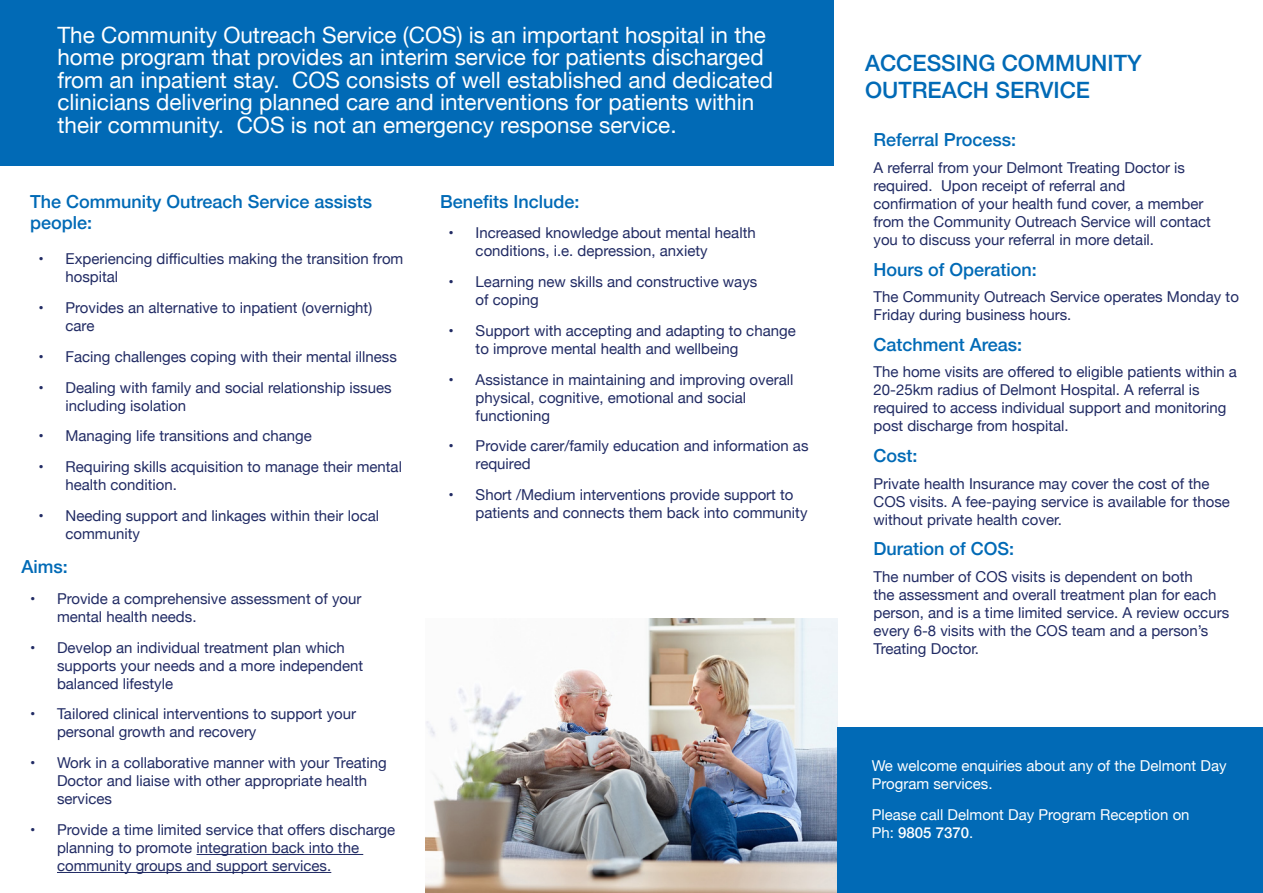
<style>
.page{position:relative;width:1263px;height:893px;background:#fff}
.page>*{position:absolute;margin:0;border:0;box-sizing:border-box;transform-origin:0 0}
.Group_Text{font:22.5px/22.5px "Helvetica Neue";color:#fff}
.HEADING{font:500 22.5px/27px "Helvetica Neue";color:#016ab6}
.Group_Text-2{font:500 18px/21.6px "Helvetica Neue";color:#016ab6}
.HEADING-2{font:500 18px "Helvetica Neue";color:#016ab6}
.Group_Text-3{font:15px/18px "Helvetica Neue";color:#212b64}
.Group_Text-4{font:15px/18px "Helvetica Neue";color:#fff}
.s1{font-weight:500}
</style>
<div class="page">
<div style="left:0;top:0;width:834px;height:165px;background:#016ab6"></div>
<hr style="left:197px;top:854px;width:166px;height:1px;background:#212b64">
<hr style="left:57px;top:872px;width:274px;height:1px;background:#212b64">
<img style="left:425px;top:619px;width:413px;height:274px">
<div style="left:838px;top:727px;width:425px;height:166px;background:#016ab6"></div>
<p class="Group_Text" style="left:57px;top:25px;width:717px">The Community Outreach Service (COS) is an important hospital in the home program that provides an interim service for patients discharged from an inpatient stay. COS consists of well established and dedicated clinicians delivering planned care and interventions for patients within their community. COS is not an emergency response service.</p>
<p class="Group_Text-2" style="left:30px;top:189px;width:344px">The Community Outreach Service assists people:</p>
<p class="Group_Text-3" style="left:66px;top:251px;width:339px;text-indent:-27px">• Experiencing difficulties making the transition from hospital</p>
<p class="Group_Text-3" style="left:66px;top:300px;width:308px;text-indent:-27px">• Provides an alternative to inpatient (overnight) care</p>
<p class="Group_Text-3" style="left:39px;top:348px;width:360px">• Facing challenges coping with their mental illness</p>
<p class="Group_Text-3" style="left:66px;top:379px;width:328px;text-indent:-27px">• Dealing with family and social relationship issues including isolation</p>
<p class="Group_Text-3" style="left:39px;top:428px;width:275px">• Managing life transitions and change</p>
<p class="Group_Text-3" style="left:66px;top:459px;width:338px;text-indent:-27px">• Requiring skills acquisition to manage their mental health condition.</p>
<p class="Group_Text-3" style="left:66px;top:507px;width:315px;text-indent:-27px">• Needing support and linkages within their local community</p>
<p class="HEADING-2" style="left:22px;top:552px;width:48px">Aims:</p>
<p class="Group_Text-3" style="left:57px;top:590px;width:306px;text-indent:-27px">• Provide a comprehensive assessment of your mental health needs.</p>
<p class="Group_Text-3" style="left:57px;top:639px;width:308px;text-indent:-27px">• Develop an individual treatment plan which supports your needs and a more independent balanced lifestyle</p>
<p class="Group_Text-3" style="left:57px;top:706px;width:301px;text-indent:-27px">• Tailored clinical interventions to support your personal growth and recovery</p>
<p class="Group_Text-3" style="left:57px;top:755px;width:331px;text-indent:-27px">• Work in a collaborative manner with your Treating<br>Doctor and liaise with other appropriate health services</p>
<p class="Group_Text-3" style="left:57px;top:821px;width:340px;text-indent:-27px">• Provide a time limited service that offers discharge planning to promote integration back into the community groups and support services.</p>
<p class="HEADING-2" style="left:440px;top:187px;width:141px">Benefits Include:</p>
<p class="Group_Text-3" style="left:476px;top:225px;width:282px;text-indent:-27px">• Increased knowledge about mental health conditions, i.e. depression, anxiety</p>
<p class="Group_Text-3" style="left:476px;top:274px;width:283px;text-indent:-27px">• Learning new skills and constructive ways of coping</p>
<p class="Group_Text-3" style="left:476px;top:322px;width:322px;text-indent:-27px">• Support with accepting and adapting to change to improve mental health and wellbeing</p>
<p class="Group_Text-3" style="left:476px;top:371px;width:319px;text-indent:-27px">• Assistance in maintaining and improving overall physical, cognitive, emotional and social functioning</p>
<p class="Group_Text-3" style="left:476px;top:438px;width:334px;text-indent:-27px">• Provide carer/family education and information as required</p>
<p class="Group_Text-3" style="left:476px;top:487px;width:333px;text-indent:-27px">• Short /Medium interventions provide support to patients and connects them back into community</p>
<p class="HEADING" style="left:865px;top:48px;width:278px">ACCESSING COMMUNITY<br>OUTREACH SERVICE</p>
<p class="Group_Text-2" style="left:873px;top:128px;width:144px">Referral Process:</p>
<p class="Group_Text-3" style="left:873px;top:159px;width:339px">A referral from your Delmont Treating Doctor is required. Upon receipt of referral and confirmation of your health fund cover, a member from the Community Outreach Service will contact you to discuss your referral in more detail.</p>
<p class="Group_Text-2" style="left:873px;top:257px;width:165px">Hours of Operation:</p>
<p class="Group_Text-3" style="left:873px;top:289px;width:367px">The Community Outreach Service operates Monday to<br>Friday during business hours.</p>
<p class="Group_Text-2" style="left:873px;top:332px;width:150px">Catchment Areas:</p>
<p class="Group_Text-3" style="left:873px;top:364px;width:365px">The home visits are offered to eligible patients within a 20-25km radius of Delmont Hospital. A referral is required to access individual support and monitoring post discharge from hospital.</p>
<p class="Group_Text-2" style="left:873px;top:443px;width:46px">Cost:</p>
<p class="Group_Text-3" style="left:873px;top:475px;width:358px">Private health Insurance may cover the cost of the<br>COS visits. A fee-paying service is available for those without private health cover.</p>
<p class="Group_Text-2" style="left:873px;top:537px;width:142px">Duration of COS:</p>
<p class="Group_Text-3" style="left:873px;top:568px;width:357px">The number of COS visits is dependent on both<br>the assessment and overall treatment plan for each person, and is a time limited service. A review occurs every 6-8 visits with the COS team and a person’s Treating Doctor.</p>
<p class="Group_Text-4" style="left:872px;top:758px;width:356px">We welcome enquiries about any of the Delmont Day<br>Program services.</p>
<p class="Group_Text-4" style="left:872px;top:806px;width:319px">Please call Delmont Day Program Reception on<br>Ph: <span class="s1">9805 7370</span>.</p>
</div>
